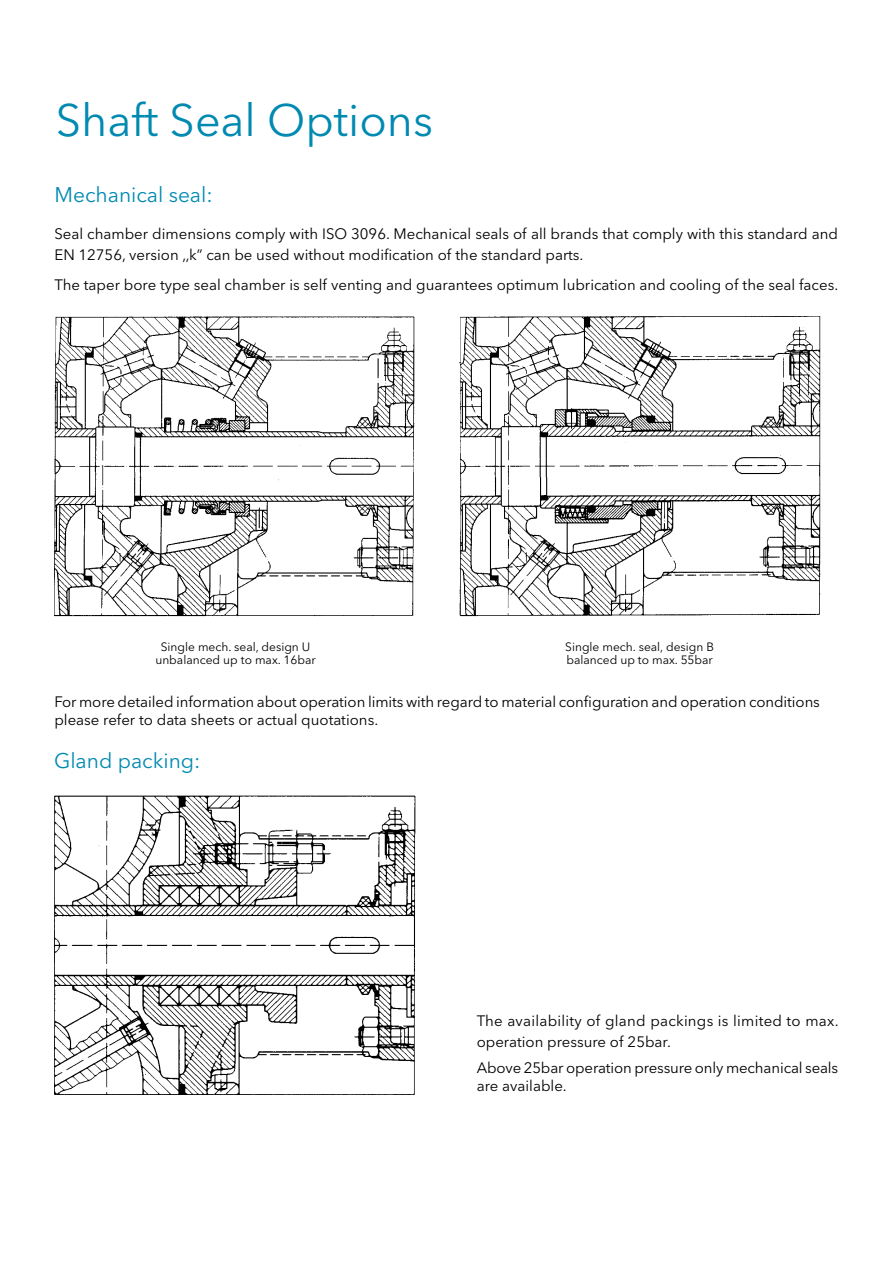
<style>
.page{position:relative;width:893px;height:1263px;background:#fff}
.page>*{position:absolute;margin:0;border:0;box-sizing:border-box;transform-origin:0 0}
.t1{font:45px "Avenir Next LT Pro";color:#008ab1}
.t2{font:21px "Avenir Next LT Pro";color:#008ab1}
.t3{font:15px/21px "Avenir Next LT Pro";color:#000}
.t4{font:12px/13.5px "Avenir Next LT Pro";color:#000;text-align:center}
</style>
<div class="page">
<img style="left:54px;top:316px;width:766px;height:779px">
<p class="t1" style="left:56px;top:94px;width:379px">Shaft Seal Options</p>
<p class="t2" style="left:54px;top:182px;width:160px">Mechanical seal:</p>
<p class="t3" style="left:54px;top:224px;width:785px">Seal chamber dimensions comply with ISO 3096. Mechanical seals of all brands that comply with this standard and<br>EN 12756, version ‚‚k” can be used without modification of the standard parts.</p>
<p class="t3" style="left:54px;top:274px;width:785px">The taper bore type seal chamber is self venting and guarantees optimum lubrication and cooling of the seal faces.</p>
<p class="t4" style="left:155px;top:640px;width:162px">Single mech. seal, design U unbalanced up to max. 16bar</p>
<p class="t4" style="left:565px;top:640px;width:150px;text-align:left">Single mech. seal, design B balanced up to max. 55bar</p>
<p class="t3" style="left:54px;top:693px;width:767px;line-height:18px">For more detailed information about operation limits with regard to material configuration and operation conditions please refer to data sheets or actual quotations.</p>
<p class="t2" style="left:54px;top:748px;width:148px">Gland packing:</p>
<p class="t3" style="left:477px;top:1010px;width:363px">The availability of gland packings is limited to max. operation pressure of 25bar.</p>
<p class="t3" style="left:477px;top:1059px;width:363px;line-height:18px">Above 25bar operation pressure only mechanical seals are available.</p>
</div>
